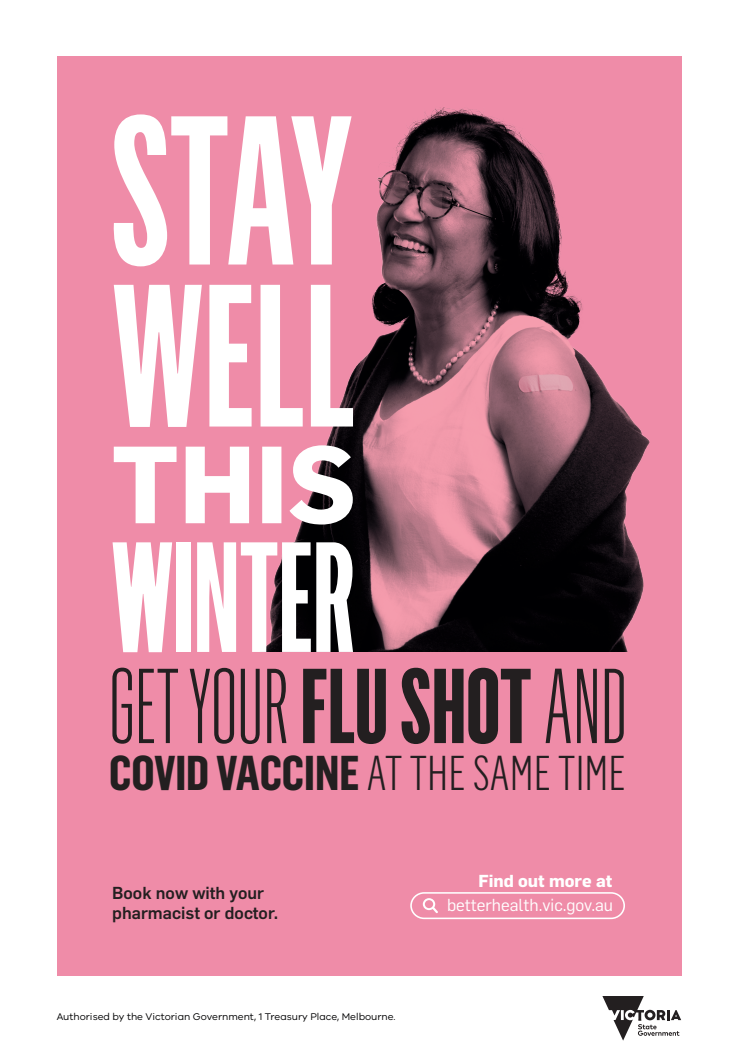
<style>
.page{position:relative;width:738px;height:1061px;background:#fff}
.page>*{position:absolute;margin:0;border:0;box-sizing:border-box;transform-origin:0 0}
.t1{font:104.2px "Flama Light Ultra Cnd";color:#231f20}
.t2{font:300 condensed 47.9px "Flama";color:#231f20}
.t3{font:500 17px/20.4px "Flama";color:#231f20}
.t4{font:17px "Flama";color:#fff}
.t5{font:700 17px "Flama";color:#fff}
.t6{font:10px "VIC";color:#000002}
.s1{font-family:"Flama Bold Ultra Cnd"}
.s2{font-weight:700}
</style>
<div class="page">
<svg style="left:602px;top:996px;width:78px;height:44px"></svg>
<div style="left:57px;top:57px;width:623px;height:918px;background:#ef8ca8"></div>
<img style="left:113px;top:63px;width:569px;height:588px">
<svg style="left:113px;top:114px;width:238px;height:152px"></svg>
<svg style="left:114px;top:285px;width:88px;height:142px"></svg>
<svg style="left:209px;top:285px;width:42px;height:141px"></svg>
<svg style="left:260px;top:285px;width:42px;height:141px"></svg>
<svg style="left:310px;top:285px;width:43px;height:141px"></svg>
<svg style="left:114px;top:446px;width:62px;height:77px"></svg>
<svg style="left:185px;top:446px;width:64px;height:77px"></svg>
<div style="left:262px;top:446px;width:19px;height:77px;background:#fff"></div>
<svg style="left:289px;top:445px;width:63px;height:79px"></svg>
<svg style="left:112px;top:542px;width:60px;height:110px"></svg>
<div style="left:176px;top:542px;width:15px;height:109px;background:#fff"></div>
<svg style="left:197px;top:542px;width:113px;height:109px"></svg>
<svg style="left:316px;top:542px;width:37px;height:109px;background:#c6c6c6"></svg>
<svg style="left:410px;top:892px;width:214px;height:26px"></svg>
<h1 class="t1" style="left:109px;top:643px;width:518px">GET YOUR <span class="s1">FLU SHOT</span> AND</h1>
<h2 class="t2" style="left:109px;top:743px;width:517px"><span class="s2">COVID VACCINE</span> AT THE SAME TIME</h2>
<h3 class="t3" style="left:112px;top:881px;width:167px">Book now with your pharmacist or doctor.</h3>
<p class="t6" style="left:57px;top:1010px;width:340px">Authorised by the Victorian Government, 1 Treasury Place, Melbourne.</p>
<h3 class="t5" style="left:478px;top:870px;width:135px">Find out more at</h3>
<h3 class="t4" style="left:447px;top:894px;width:167px">betterhealth.vic.gov.au</h3>
</div>
